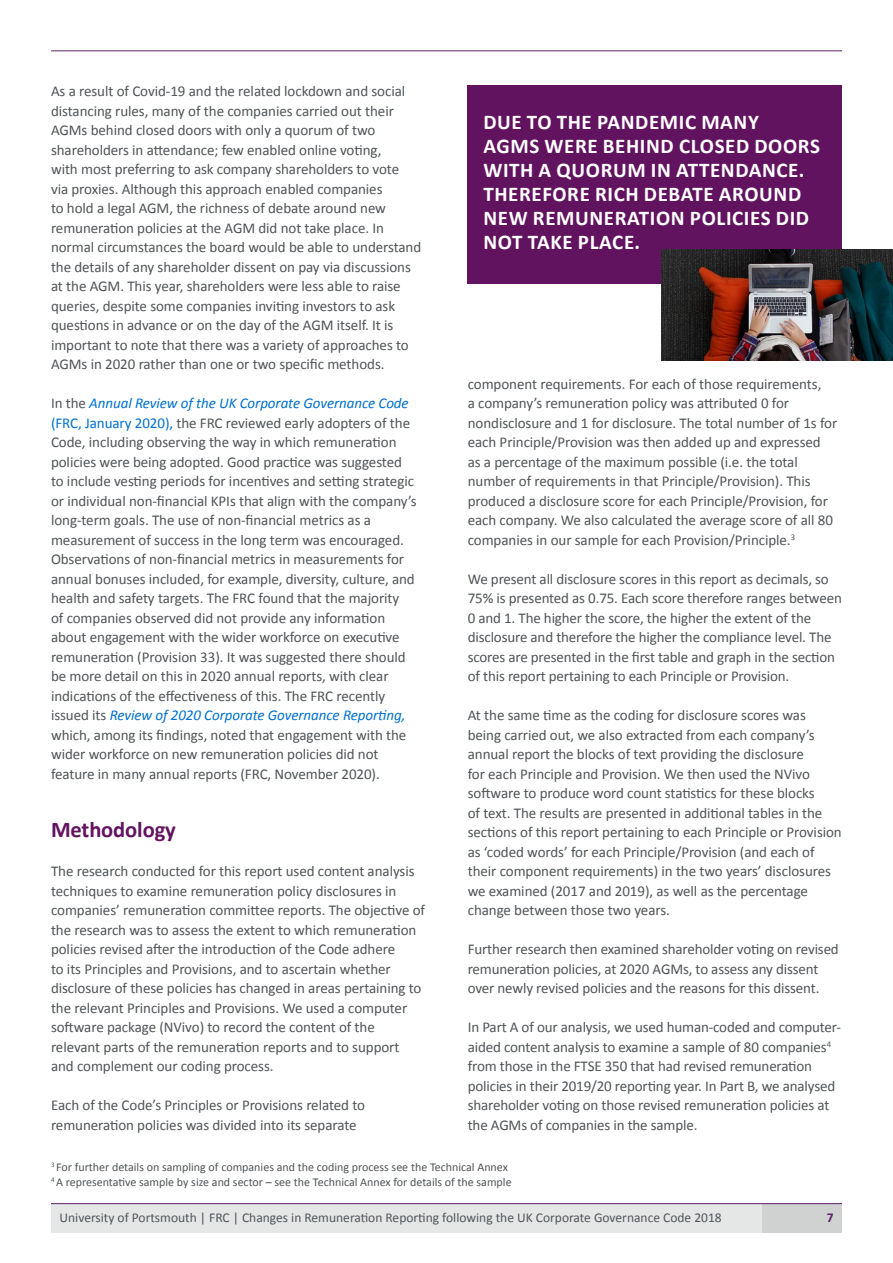
<style>
.page{position:relative;width:893px;height:1263px;background:#fff}
.page>*{position:absolute;margin:0;border:0;box-sizing:border-box;transform-origin:0 0}
.t1{font:700 22.5px "Calibri";letter-spacing:-.005em;color:#621360}
.t2{font:700 21px/24px "Calibri";letter-spacing:.03em;color:#fff}
.t3{font:15px/19.5px "Calibri";letter-spacing:-.005em;color:#505457}
.t4{font:13.5px "Calibri";color:#52555b}
.t5{font:700 13.5px "Calibri";color:#602167}
.t6{font:12px/15px "Calibri";color:#505457}
.s1{font-style:italic;color:#0070ce}
.s2{color:#0070ce}
</style>
<div class="page">
<div style="left:51px;top:1203px;width:791px;height:30px;background:#e5e7e7"></div>
<div style="left:762px;top:1203px;width:80px;height:30px;background:#d0d2d2"></div>
<hr style="left:51px;top:51px;width:791px;height:1px;background:#602167">
<hr style="left:51px;top:1203px;width:791px;height:1px;background:#602167">
<div style="left:468px;top:85px;width:374px;height:199px;background:#621360"></div>
<img style="left:661px;top:250px;width:232px;height:110px">
<p class="t3" style="left:51px;top:82px;width:372px">As a result of Covid-19 and the related lockdown and social distancing rules, many of the companies carried out their AGMs behind closed doors with only a quorum of two shareholders in attendance; few enabled online voting,<br>with most preferring to ask company shareholders to vote<br>via proxies. Although this approach enabled companies<br>to hold a legal AGM, the richness of debate around new remuneration policies at the AGM did not take place. In normal circumstances the board would be able to understand the details of any shareholder dissent on pay via discussions at the AGM. This year, shareholders were less able to raise queries, despite some companies inviting investors to ask questions in advance or on the day of the AGM itself. It is important to note that there was a variety of approaches to AGMs in 2020 rather than one or two specific methods.</p>
<p class="t3" style="left:51px;top:394px;width:367px">In the <span class="s1">Annual Review of the UK Corporate Governance Code </span><span class="s2">(FRC, January 2020),</span> the FRC reviewed early adopters of the Code, including observing the way in which remuneration policies were being adopted. Good practice was suggested to include vesting periods for incentives and setting strategic or individual non-financial KPIs that align with the company’s long-term goals. The use of non-financial metrics as a measurement of success in the long term was encouraged.<br>Observations of non-financial metrics in measurements for annual bonuses included, for example, diversity, culture, and health and safety targets. The FRC found that the majority<br>of companies observed did not provide any information about engagement with the wider workforce on executive remuneration (Provision 33). It was suggested there should be more detail on this in 2020 annual reports, with clear indications of the effectiveness of this. The FRC recently issued its <span class="s1">Review of 2020 Corporate Governance Reporting, </span>which, among its findings, noted that engagement with the wider workforce on new remuneration policies did not feature in many annual reports (FRC, November 2020).</p>
<h2 class="t2" style="left:483px;top:110px;width:338px">DUE TO THE PANDEMIC MANY<br>AGMS WERE BEHIND CLOSED DOORS<br>WITH A QUORUM IN ATTENDANCE.<br>THEREFORE RICH DEBATE AROUND<br>NEW REMUNERATION POLICIES DID<br>NOT TAKE PLACE.</h2>
<p class="t3" style="left:468px;top:374px;width:371px">component requirements. For each of those requirements,<br>a company’s remuneration policy was attributed 0 for nondisclosure and 1 for disclosure. The total number of 1s for each Principle/Provision was then added up and expressed as a percentage of the maximum possible (i.e. the total number of requirements in that Principle/Provision). This produced a disclosure score for each Principle/Provision, for each company. We also calculated the average score of all 80 companies in our sample for each Provision/Principle.<sup>3</sup></p>
<p class="t3" style="left:468px;top:569px;width:376px">We present all disclosure scores in this report as decimals, so 75% is presented as 0.75. Each score therefore ranges between 0 and 1. The higher the score, the higher the extent of the disclosure and therefore the higher the compliance level. The scores are presented in the first table and graph in the section of this report pertaining to each Principle or Provision.</p>
<p class="t3" style="left:468px;top:706px;width:376px">At the same time as the coding for disclosure scores was being carried out, we also extracted from each company’s annual report the blocks of text providing the disclosure<br>for each Principle and Provision. We then used the NVivo software to produce word count statistics for these blocks<br>of text. The results are presented in additional tables in the sections of this report pertaining to each Principle or Provision as ‘coded words’ for each Principle/Provision (and each of their component requirements) in the two years’ disclosures we examined (2017 and 2019), as well as the percentage change between those two years.</p>
<p class="t3" style="left:468px;top:940px;width:373px">Further research then examined shareholder voting on revised remuneration policies, at 2020 AGMs, to assess any dissent over newly revised policies and the reasons for this dissent.</p>
<p class="t3" style="left:468px;top:1018px;width:375px">In Part A of our analysis, we used human-coded and computer&shy;aided content analysis to examine a sample of 80 companies<sup>4 </sup>from those in the FTSE 350 that had revised remuneration policies in their 2019/20 reporting year. In Part B, we analysed shareholder voting on those revised remuneration policies at the AGMs of companies in the sample.</p>
<p class="t6" style="left:51px;top:1160px;width:462px"><sup>3</sup> For further details on sampling of companies and the coding process see the Technical Annex<br><sup>4</sup> A representative sample by size and sector – see the Technical Annex for details of the sample</p>
<h1 class="t1" style="left:51px;top:815px;width:126px">Methodology</h1>
<p class="t3" style="left:51px;top:862px;width:376px">The research conducted for this report used content analysis techniques to examine remuneration policy disclosures in companies’ remuneration committee reports. The objective of the research was to assess the extent to which remuneration policies revised after the introduction of the Code adhere<br>to its Principles and Provisions, and to ascertain whether disclosure of these policies has changed in areas pertaining to the relevant Principles and Provisions. We used a computer software package (NVivo) to record the content of the relevant parts of the remuneration reports and to support and complement our coding process.</p>
<p class="t3" style="left:51px;top:1096px;width:315px">Each of the Code’s Principles or Provisions related to remuneration policies was divided into its separate</p>
<p class="t4" style="left:60px;top:1208px;width:664px">University of Portsmouth | FRC | Changes in Remuneration Reporting following the UK Corporate Governance Code 2018</p>
<p class="t5" style="left:827px;top:1208px;width:8px">7</p>
</div>
